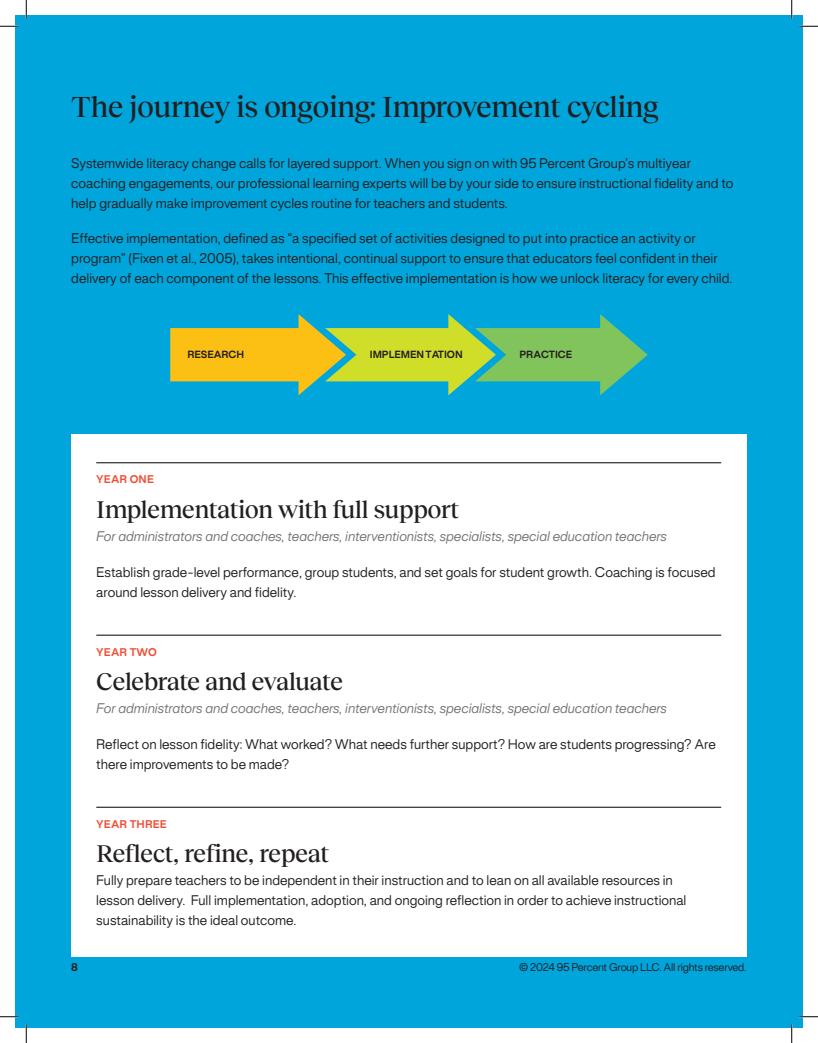
<style>
.page{position:relative;width:818px;height:1043px;background:#fff}
.page>*{position:absolute;margin:0;border:0;box-sizing:border-box;transform-origin:0 0}
.Headline__Medium_28pt{font:500 30px "Reckless Neue";letter-spacing:-.025em;color:#231f20}
.Headline__Medium_28pt-2{font:500 25px "Reckless Neue";letter-spacing:-.025em;color:#231f20}
.Paragraph_Style_1{font:12.5px/20px "Rules";color:#231f20}
.Paragraph_Style_1-2{font:italic 12.5px "Rules";color:#727677}
.t1{font:10px "Rules";letter-spacing:-.02em;color:#231f20}
.Body__Small_10pt{font:700 10px "Rules";letter-spacing:.02em;color:#f04e36}
.t2{font:700 10px "Rules";color:#231f20}
.t3{font:700 9.25px "Rules";color:#241f21}
</style>
<div class="page">
<div style="left:15px;top:15px;width:787px;height:1013px;background:#00a5dc"></div>
<div style="left:71px;top:434px;width:675px;height:522px;background:#fff"></div>
<hr style="left:96px;top:462px;width:625px;height:1px;background:#000">
<hr style="left:96px;top:635px;width:625px;height:1px;background:#000">
<hr style="left:96px;top:807px;width:625px;height:1px;background:#000">
<svg style="left:170px;top:314px;width:477px;height:81px"></svg>
<svg style="left:0;top:25px;width:19px;height:2px"></svg>
<svg style="left:799px;top:25px;width:19px;height:2px"></svg>
<svg style="left:0;top:1015px;width:19px;height:2px"></svg>
<svg style="left:799px;top:1015px;width:19px;height:2px"></svg>
<svg style="left:25px;top:0;width:2px;height:19px"></svg>
<svg style="left:25px;top:1024px;width:2px;height:18px"></svg>
<svg style="left:790px;top:0;width:2px;height:19px"></svg>
<svg style="left:790px;top:1024px;width:2px;height:18px"></svg>
<p class="Headline__Medium_28pt" style="left:71px;top:85px;width:589px">The journey is ongoing: Improvement cycling</p>
<p class="Paragraph_Style_1" style="left:71px;top:151px;width:663px">Systemwide literacy change calls for layered support. When you sign on with 95 Percent Group’s multiyear coaching engagements, our professional learning experts will be by your side to ensure instructional fidelity and to help gradually make improvement cycles routine for teachers and students.</p>
<p class="Paragraph_Style_1" style="left:71px;top:226px;width:662px">Effective implementation, defined as “a specified set of activities designed to put into practice an activity or program” (Fixen et al., 2005), takes intentional, continual support to ensure that educators feel confident in their delivery of each component of the lessons. This effective implementation is how we unlock literacy for every child.</p>
<p class="t3" style="left:187px;top:346px;width:58px">RESEARCH</p>
<p class="t3" style="left:370px;top:346px;width:94px">IMPLEMENTATION</p>
<p class="t3" style="left:519px;top:346px;width:54px">PRACTICE</p>
<p class="Body__Small_10pt" style="left:96px;top:471px;width:59px">YEAR ONE</p>
<p class="Headline__Medium_28pt-2" style="left:96px;top:491px;width:364px">Implementation with full support</p>
<p class="Paragraph_Style_1-2" style="left:96px;top:525px;width:572px">For administrators and coaches, teachers, interventionists, specialists, special education teachers</p>
<p class="Paragraph_Style_1" style="left:96px;top:561px;width:620px">Establish grade-level performance, group students, and set goals for student growth. Coaching is focused around lesson delivery and fidelity.</p>
<p class="Body__Small_10pt" style="left:96px;top:643px;width:62px">YEAR TWO</p>
<p class="Headline__Medium_28pt-2" style="left:96px;top:663px;width:248px">Celebrate and evaluate</p>
<p class="Paragraph_Style_1-2" style="left:96px;top:697px;width:572px">For administrators and coaches, teachers, interventionists, specialists, special education teachers</p>
<p class="Paragraph_Style_1" style="left:96px;top:733px;width:621px">Reflect on lesson fidelity: What worked? What needs further support? How are students progressing? Are there improvements to be made?</p>
<p class="Body__Small_10pt" style="left:96px;top:814px;width:72px">YEAR THREE</p>
<p class="Headline__Medium_28pt-2" style="left:96px;top:835px;width:234px">Reflect, refine, repeat</p>
<p class="Paragraph_Style_1" style="left:96px;top:869px;width:591px">Fully prepare teachers to be independent in their instruction and to lean on all available resources in lesson delivery. Full implementation, adoption, and ongoing reflection in order to achieve instructional sustainability is the ideal outcome.</p>
<p class="t2" style="left:71px;top:958px;width:8px">8</p>
<p class="t1" style="left:519px;top:958px;width:229px">© 2024 95 Percent Group LLC. All rights reserved.</p>
</div>
